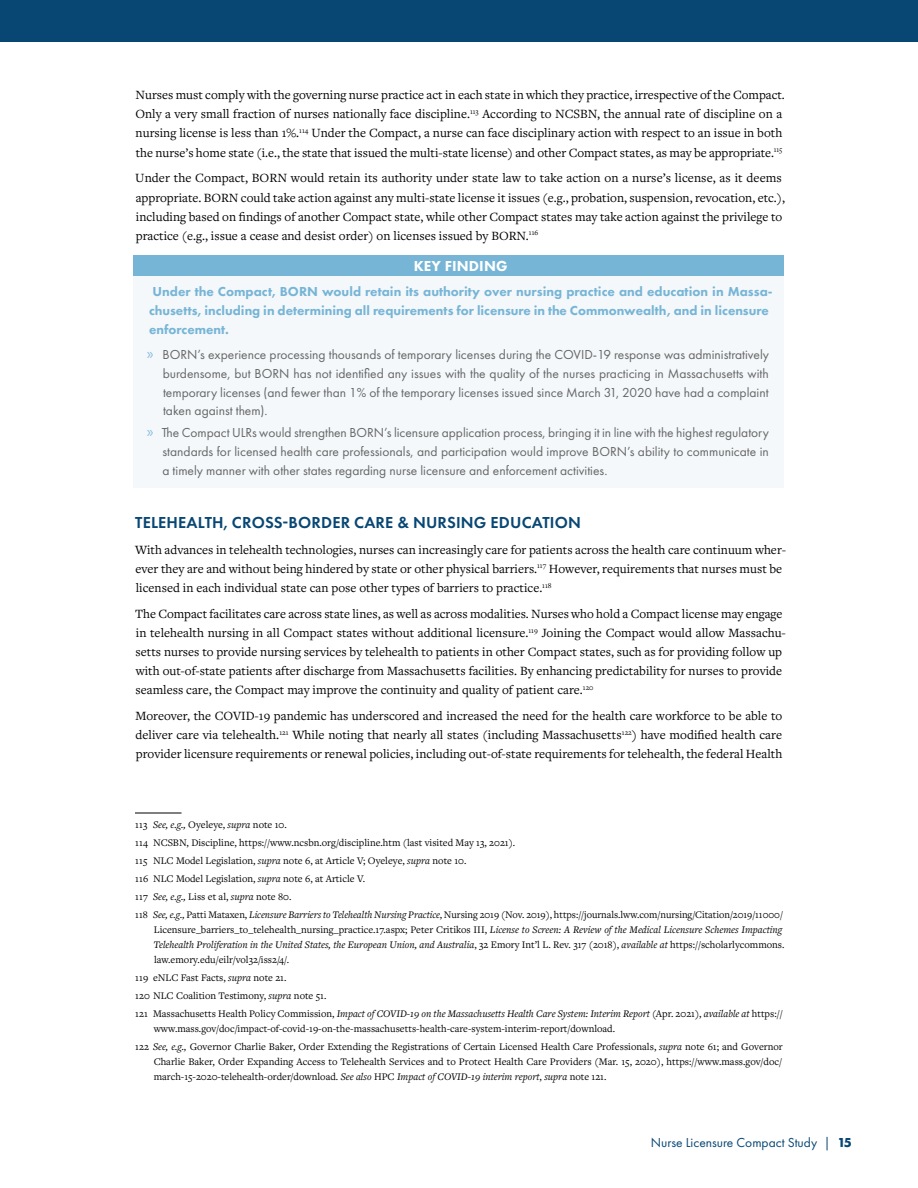
<style>
.page{position:relative;width:918px;height:1188px;background:#fff}
.page>*{position:absolute;margin:0;border:0;box-sizing:border-box;transform-origin:0 0}
.t1{font:600 16.5px "Futura PT";letter-spacing:.01em;color:#084774}
.key_takeaways_H1{font:800 15px "Futura PT";letter-spacing:.01em;color:#fff}
.t2{font:13.5px/18.8px "Futura PT";color:#666;text-align:justify}
.key_takeaway_intro{font:800 13.5px/18.8px "Futura PT";color:#77b5d6}
.t3{font:13.5px "Futura PT";color:#084774}
.body{font:13.2px/19.2px "Freight Text Pro";color:#000}
.footnotes{font:10.5px/15px "Freight Text Pro";color:#000}
.s1{font-family:"Myriad Pro";font-size:16.2px;color:#8abddb}
.s2{font-style:italic}
.s3{font-weight:700}
</style>
<div class="page">
<div style="left:0;top:0;width:918px;height:42px;background:#084774"></div>
<div style="left:134px;top:255px;width:650px;height:21px;background:#77b5d6"></div>
<div style="left:134px;top:276px;width:650px;height:71px;background:#f4f8fb"></div>
<div style="left:134px;top:339px;width:650px;height:90px;background:#f4f8fb"></div>
<div style="left:134px;top:417px;width:650px;height:71px;background:#f4f8fb"></div>
<hr style="left:135px;top:813px;width:47px;height:1px;background:#000">
<p class="body" style="left:135px;top:85px;width:651px">Nurses must comply with the governing nurse practice act in each state in which they practice, irrespective of the Compact.<br>Only a very small fraction of nurses nationally face discipline.<sup>113</sup> According to NCSBN, the annual rate of discipline on a nursing license is less than 1%.<sup>114</sup> Under the Compact, a nurse can face disciplinary action with respect to an issue in both the nurse’s home state (i.e., the state that issued the multi-state license) and other Compact states, as may be appropriate.<sup>115</sup></p>
<p class="body" style="left:135px;top:168px;width:651px">Under the Compact, BORN would retain its authority under state law to take action on a nurse’s license, as it deems appropriate. BORN could take action against any multi-state license it issues (e.g., probation, suspension, revocation, etc.), including based on findings of another Compact state, while other Compact states may take action against the privilege to practice (e.g., issue a cease and desist order) on licenses issued by BORN.<sup>116</sup></p>
<h2 class="key_takeaways_H1" style="left:414px;top:257px;width:95px">KEY FINDING</h2>
<p class="key_takeaway_intro" style="left:149px;top:282px;width:625px">Under the Compact, BORN would retain its authority over nursing practice and education in Massa&shy;chusetts, including in determining all requirements for licensure in the Commonwealth, and in licensure enforcement.</p>
<p class="t2" style="left:163px;top:345px;width:608px;text-indent:-16px"><span class="s1">»</span> BORN’s experience processing thousands of temporary licenses during the COVID-19 response was administratively burdensome, but BORN has not identified any issues with the quality of the nurses practicing in Massachusetts with temporary licenses (and fewer than 1% of the temporary licenses issued since March 31, 2020 have had a complaint taken against them).</p>
<p class="t2" style="left:162px;top:423px;width:608px;text-indent:-15px"><span class="s1">»</span> The Compact ULRs would strengthen BORN’s licensure application process, bringing it in line with the highest regulatory standards for licensed health care professionals, and participation would improve BORN’s ability to communicate in a timely manner with other states regarding nurse licensure and enforcement activities.</p>
<h2 class="t1" style="left:135px;top:512px;width:447px">TELEHEALTH, CROSS-BORDER CARE &amp; NURSING EDUCATION</h2>
<p class="body" style="left:135px;top:539px;width:652px">With advances in telehealth technologies, nurses can increasingly care for patients across the health care continuum wher&shy;ever they are and without being hindered by state or other physical barriers.<sup>117</sup> However, requirements that nurses must be licensed in each individual state can pose other types of barriers to practice.<sup>118</sup></p>
<p class="body" style="left:135px;top:603px;width:652px">The Compact facilitates care across state lines, as well as across modalities. Nurses who hold a Compact license may engage in telehealth nursing in all Compact states without additional licensure.<sup>119</sup> Joining the Compact would allow Massachu&shy;setts nurses to provide nursing services by telehealth to patients in other Compact states, such as for providing follow up with out-of-state patients after discharge from Massachusetts facilities. By enhancing predictability for nurses to provide seamless care, the Compact may improve the continuity and quality of patient care.<sup>120</sup></p>
<p class="body" style="left:136px;top:706px;width:648px;text-align:justify">Moreover, the COVID-19 pandemic has underscored and increased the need for the health care workforce to be able to deliver care via telehealth.<sup>121</sup> While noting that nearly all states (including Massachusetts<sup>122</sup>) have modified health care provider licensure requirements or renewal policies, including out-of-state requirements for telehealth, the federal Health</p>
<p class="footnotes" style="left:135px;top:817px;width:153px">113 <span class="s2">See, e.g.,</span> Oyeleye, <span class="s2">supra</span> note 10.</p>
<p class="footnotes" style="left:135px;top:835px;width:381px">114 NCSBN, Discipline, https://www.ncsbn.org/discipline.htm (last visited May 13, 2021).</p>
<p class="footnotes" style="left:135px;top:853px;width:333px">115 NLC Model Legislation, <span class="s2">supra</span> note 6, at Article V; Oyeleye, <span class="s2">supra</span> note 10.</p>
<p class="footnotes" style="left:135px;top:871px;width:231px">116 NLC Model Legislation, <span class="s2">supra</span> note 6, at Article V.</p>
<p class="footnotes" style="left:135px;top:889px;width:158px">117 <span class="s2">See, e.g.,</span> Liss et al, <span class="s2">supra</span> note 80.</p>
<p class="footnotes" style="left:153px;top:907px;width:633px;text-indent:-18px">118 <span class="s2">See, e.g.,</span> Patti Mataxen, <span class="s2">Licensure Barriers to Telehealth Nursing Practice</span>, Nursing 2019 (Nov. 2019), https://journals.lww.com/nursing/Citation/2019/11000/ Licensure_barriers_to_telehealth_nursing_practice.17.aspx; Peter Critikos III, <span class="s2">License to Screen: A Review of the Medical Licensure Schemes Impacting Telehealth Proliferation in the United States, the European Union, and Australia</span>, 32 Emory Int’l L. Rev. 317 (2018), <span class="s2">available at</span> https://scholarlycommons. law.emory.edu/eilr/vol32/iss2/4/.</p>
<p class="footnotes" style="left:135px;top:970px;width:153px">119 eNLC Fast Facts, <span class="s2">supra</span> note 21.</p>
<p class="footnotes" style="left:135px;top:988px;width:193px">120 NLC Coalition Testimony, <span class="s2">supra</span> note 51.</p>
<p class="footnotes" style="left:154px;top:1006px;width:630px;text-indent:-18px">121 Massachusetts Health Policy Commission, <span class="s2">Impact of COVID-19 on the Massachusetts Health Care System: Interim Report</span> (Apr. 2021), <span class="s2">available at</span> https:// www.mass.gov/doc/impact-of-covid-19-on-the-massachusetts-health-care-system-interim-report/download.</p>
<p class="footnotes" style="left:154px;top:1039px;width:631px;text-align:justify;text-indent:-18px">122 <span class="s2">See, e.g.,</span> Governor Charlie Baker, Order Extending the Registrations of Certain Licensed Health Care Professionals, <span class="s2">supra</span> note 61; and Governor Charlie Baker, Order Expanding Access to Telehealth Services and to Protect Health Care Providers (Mar. 15, 2020), https://www.mass.gov/doc/ march-15-2020-telehealth-order/download. <span class="s2">See also</span> HPC <span class="s2">Impact of COVID-19 interim report</span>, <span class="s2">supra</span> note 121.</p>
<p class="t3" style="left:651px;top:1135px;width:203px">Nurse Licensure Compact Study | <span class="s3">15</span></p>
</div>
